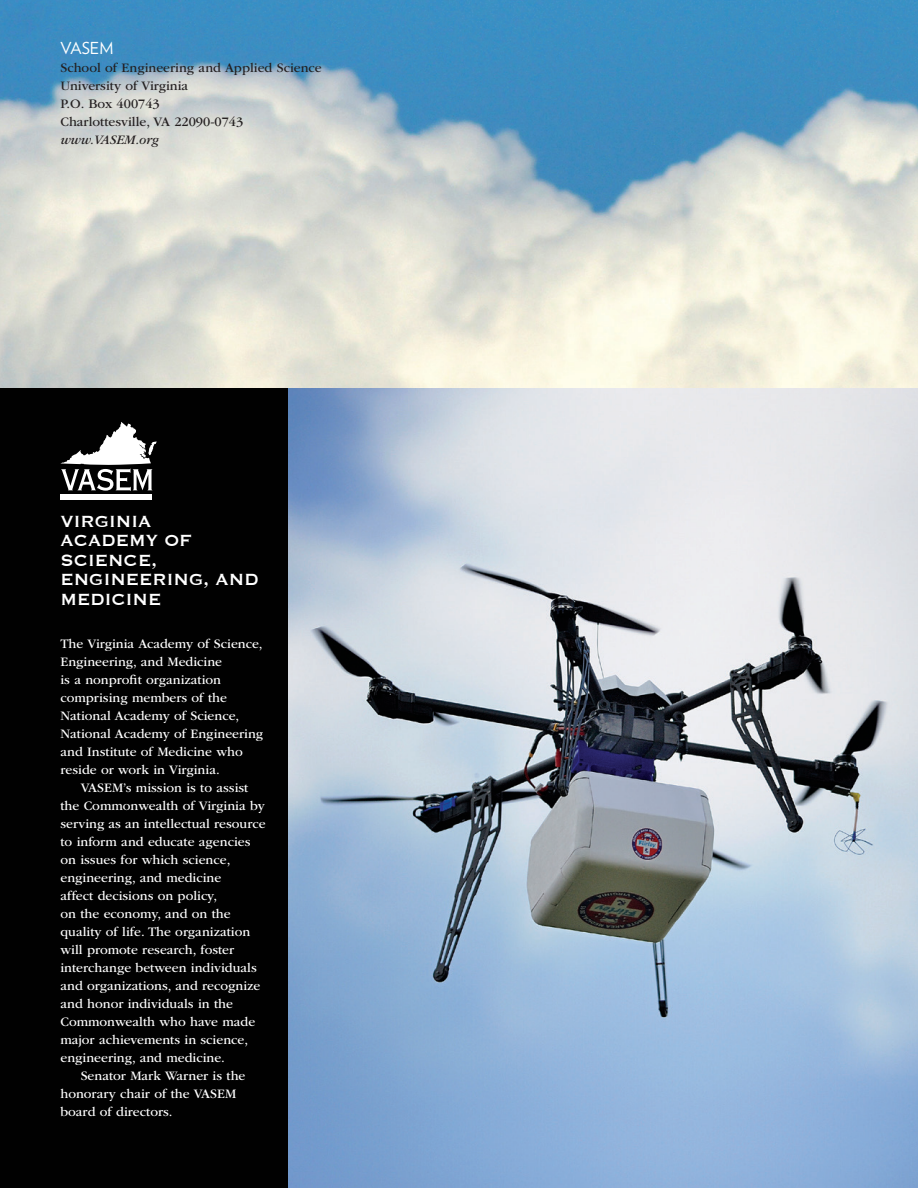
<style>
.page{position:relative;width:918px;height:1188px;background:#fff}
.page>*{position:absolute;margin:0;border:0;box-sizing:border-box;transform-origin:0 0}
.Speaker{font:21px/19.5px "Copperplate";color:#fff;scale:.95 1}
.subhead{font:16.5px "Verlag";color:#fff}
.text_indent{font:13.5px/18px "ITC Garamond MM 405 625";color:#fff}
.Text_1st{font:13.5px/18px "ITC Garamond MM 405 625";color:#fff}
.return_address{font:13.5px "ITC Garamond MM 405 625";color:#231f20}
.return_address-2{font:13.5px "ITC Garamond MM It 405 625";color:#231f20}
</style>
<div class="page">
<img style="left:0;top:0;width:918px;height:389px">
<div style="left:0;top:389px;width:289px;height:799px;background:#010101"></div>
<img style="left:289px;top:389px;width:629px;height:799px">
<svg style="left:60px;top:0;width:97px;height:495px"></svg>
<div style="left:60px;top:495px;width:92px;height:5px;background:#fff"></div>
<p class="subhead" style="left:60px;top:36px;width:55px">VASEM</p>
<p class="return_address" style="left:60px;top:60px;width:263px">School of Engineering and Applied Science</p>
<p class="return_address" style="left:60px;top:78px;width:129px">University of Virginia</p>
<p class="return_address" style="left:60px;top:96px;width:101px">P.O. Box 400743</p>
<p class="return_address" style="left:60px;top:114px;width:184px">Charlottesville, VA 22090-0743</p>
<p class="return_address-2" style="left:60px;top:132px;width:100px">www.VASEM.org</p>
<p class="Speaker" style="left:60px;top:510px;width:210px">VIRGINIA<br>ACADEMY OF<br>SCIENCE,<br>ENGINEERING, AND<br>MEDICINE</p>
<p class="Text_1st" style="left:60px;top:635px;width:204px">The Virginia Academy of Science,<br>Engineering, and Medicine<br>is a nonprofit organization comprising members of the<br>National Academy of Science,<br>National Academy of Engineering and Institute of Medicine who reside or work in Virginia.</p>
<p class="text_indent" style="left:60px;top:779px;width:207px;text-indent:20px">VASEM’s mission is to assist the Commonwealth of Virginia by serving as an intellectual resource to inform and educate agencies on issues for which science, engineering, and medicine<br>affect decisions on policy,<br>on the economy, and on the quality of life. The organization will promote research, foster interchange between individuals and organizations, and recognize and honor individuals in the<br>Commonwealth who have made major achievements in science, engineering, and medicine.</p>
<p class="text_indent" style="left:60px;top:1067px;width:187px;text-indent:20px">Senator Mark Warner is the honorary chair of the VASEM board of directors.</p>
</div>
